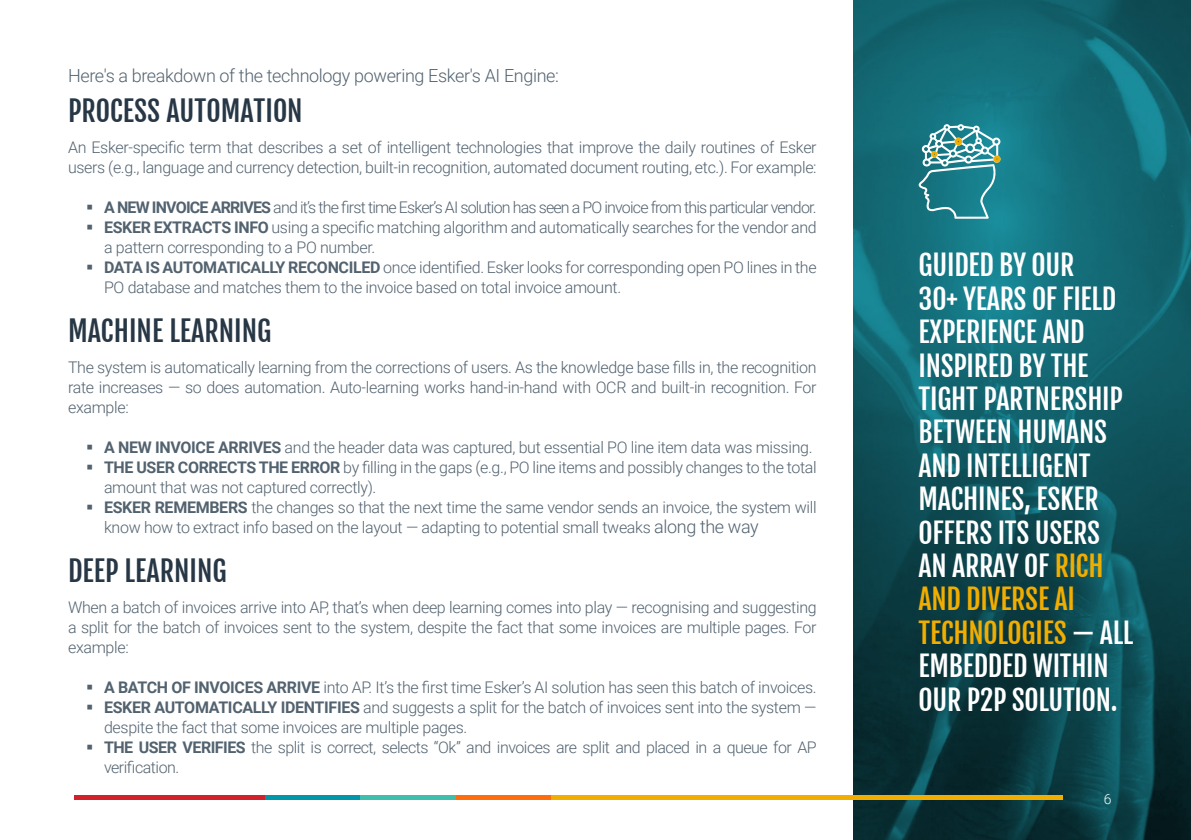
<style>
.page{position:relative;width:1191px;height:840px;background:#fff}
.page>*{position:absolute;margin:0;border:0;box-sizing:border-box;transform-origin:0 0}
.t1{font:28px "Fjalla One";color:#273745}
.t2{font:27.8px/33.4px "Fjalla One";letter-spacing:-.01em;color:#fff}
.t3{font:300 18px "Roboto";letter-spacing:-.02em;color:#52626f}
.t4{font:300 16px/20px "Roboto";letter-spacing:-.02em;color:#52626f}
.t5{font:300 14px "Roboto";color:#fff}
.s1{font-weight:700}
.s2{font-size:18px}
.s3{color:#f1ad00}
</style>
<div class="page">
<img style="left:853px;top:0;width:338px;height:839px">
<svg style="left:918px;top:124px;width:82px;height:94px;background:#48979f"></svg>
<div style="left:993px;top:155px;width:7px;height:7px;border:3px solid #f1ad00;border-radius:50%"></div>
<hr style="left:74px;top:795px;width:96px;height:4px;background:#d2212a">
<hr style="left:169px;top:795px;width:96px;height:4px;background:#d2212a">
<hr style="left:265px;top:795px;width:96px;height:4px;background:#0097aa">
<hr style="left:361px;top:795px;width:95px;height:4px;background:#3ebeac">
<hr style="left:456px;top:795px;width:96px;height:4px;background:#ff6c0b">
<hr style="left:551px;top:795px;width:511px;height:4px;background:#f1ad00">
<p class="t3" style="left:68px;top:63px;width:492px">Here's a breakdown of the technology powering Esker's AI Engine:</p>
<h1 class="t1" style="left:68px;top:95px;width:236px">PROCESS AUTOMATION</h1>
<p class="t4" style="left:68px;top:137px;width:750px">An Esker-specific term that describes a set of intelligent technologies that improve the daily routines of Esker users (e.g., language and currency detection, built-in recognition, automated document routing, etc.). For example:</p>
<p class="t4" style="left:104px;top:197px;width:714px"><span class="s1">A NEW INVOICE ARRIVES</span> and it’s the first time Esker’s AI solution has seen a PO invoice from this particular vendor.<br><span class="s1">ESKER EXTRACTS INFO</span> using a specific matching algorithm and automatically searches for the vendor and a pattern corresponding to a PO number.<br><span class="s1">DATA IS AUTOMATICALLY RECONCILED</span> once identified. Esker looks for corresponding open PO lines in the PO database and matches them to the invoice based on total invoice amount.</p>
<h1 class="t1" style="left:68px;top:314px;width:205px">MACHINE LEARNING</h1>
<p class="t4" style="left:68px;top:356px;width:750px;text-align:justify">The system is automatically learning from the corrections of users. As the knowledge base fills in, the recognition rate increases — so does automation. Auto-learning works hand-in-hand with OCR and built-in recognition. For example:</p>
<p class="t4" style="left:104px;top:436px;width:714px"><span class="s1">A NEW INVOICE ARRIVES</span> and the header data was captured, but essential PO line item data was missing.<br><span class="s1">THE USER CORRECTS THE ERROR</span> by filling in the gaps (e.g., PO line items and possibly changes to the total amount that was not captured correctly).<br><span class="s1">ESKER REMEMBERS</span> the changes so that the next time the same vendor sends an invoice, the system will know how to extract info based on the layout — adapting to potential small tweaks <span class="s2">along the way</span></p>
<h1 class="t1" style="left:68px;top:554px;width:160px">DEEP LEARNING</h1>
<p class="t4" style="left:68px;top:598px;width:750px;text-align:justify">When a batch of invoices arrive into AP, that’s when deep learning comes into play — recognising and suggesting a split for the batch of invoices sent to the system, despite the fact that some invoices are multiple pages. For example:</p>
<p class="t4" style="left:104px;top:676px;width:714px"><span class="s1">A BATCH OF INVOICES ARRIVE</span> into AP. It’s the first time Esker’s AI solution has seen this batch of invoices.<br><span class="s1">ESKER AUTOMATICALLY IDENTIFIES</span> and suggests a split for the batch of invoices sent into the system — despite the fact that some invoices are multiple pages.<br><span class="s1">THE USER VERIFIES</span> the split is correct, selects “Ok” and invoices are split and placed in a queue for AP verification.</p>
<h2 class="t2" style="left:918px;top:248px;width:216px">GUIDED BY OUR<br>30+ YEARS OF FIELD<br>EXPERIENCE AND<br>INSPIRED BY THE<br>TIGHT PARTNERSHIP<br>BETWEEN HUMANS<br>AND INTELLIGENT<br>MACHINES, ESKER<br>OFFERS ITS USERS<br>AN ARRAY OF <span class="s3">RICH<br>AND DIVERSE AI<br>TECHNOLOGIES</span> — ALL<br>EMBEDDED WITHIN<br>OUR P2P SOLUTION.</h2>
<p class="t5" style="left:1103px;top:792px;width:9px">6</p>
</div>
